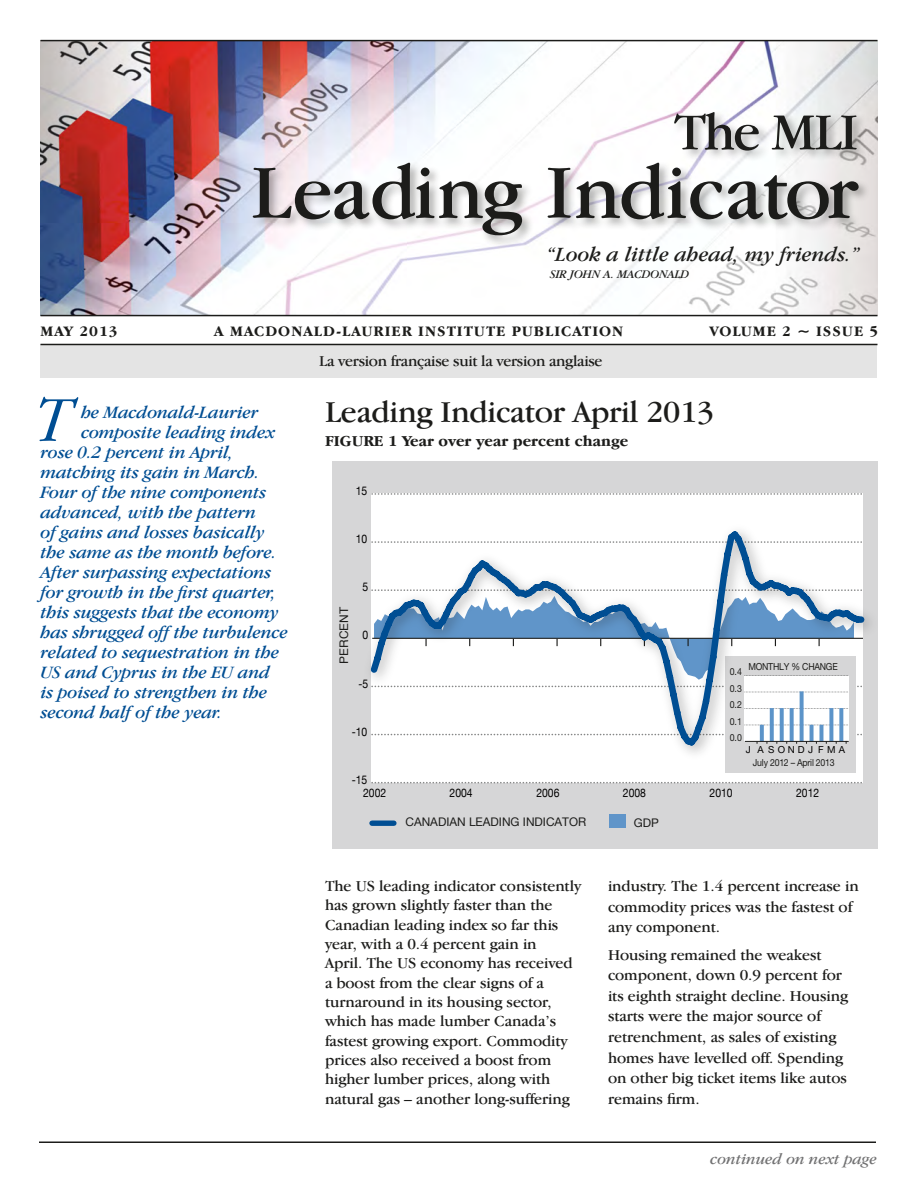
<style>
.page{position:relative;width:918px;height:1188px;background:#fff}
.page>*{position:absolute;margin:0;border:0;box-sizing:border-box;transform-origin:0 0}
.t1{font:79.5px "Garamond IT Cby BT";letter-spacing:-.01em;color:#1c1c1a}
.t2{font:italic 300 66px "Garamond IT Cby BT";color:#004e93}
.t3{font:54px "Garamond IT Cby BT";letter-spacing:-.04em;color:#1c1c1a}
.t4{font:31.5px "Garamond IT Cby BT";letter-spacing:-.01em;color:#1c1c1a}
.t5{font:italic 21px "Garamond IT Cby BT";color:#1c1c1a}
.t6{font:italic 18px "Garamond IT Cby BT";letter-spacing:-.01em;color:#004e93}
.t7{font:15.75px/19.4px "Garamond IT Cby BT";letter-spacing:-.005em;color:#1c1c1a}
.t8{font:700 15.75px "Garamond IT Cby BT";color:#1c1c1a}
.t9{font:italic 15.75px "Garamond IT Cby BT";color:#727273}
.t10{font:700 15px "Garamond IT Cby BT";letter-spacing:.07em;color:#1c1c1a}
.t11{font:italic 12.15px "Garamond IT Cby BT";color:#1c1c1a}
.t12{font:11.85px "Helvetica Neue";color:#010000;scale:.87 1}
.t13{font:11.85px "Helvetica Neue";color:#1c1c1a}
.t14{font:11.85px "Helvetica";color:#1c1c1a}
.t15{font:9.75px "Helvetica Neue";letter-spacing:-.025em;color:#1c1c1a;scale:.9 1}
.t16{font:9.75px "Helvetica Neue";color:#010000}
</style>
<div class="page">
<img style="left:40px;top:41px;width:838px;height:274px">
<hr style="left:40px;top:315px;width:838px;height:1px;background:#1c1c1a">
<hr style="left:40px;top:40px;width:838px;height:1px;background:#1c1c1a">
<hr style="left:39px;top:1142px;width:837px;height:1px;background:#1c1c1a">
<div style="left:251px;top:110px;width:620px;height:138px;background:#1c1c1a;opacity:.35"></div>
<div style="left:332px;top:462px;width:546px;height:387px;background:#d6d6d7"></div>
<div style="left:371px;top:493px;width:492px;height:290px;background:#fff"></div>
<svg style="left:372px;top:782px;width:490px;height:1px"></svg>
<svg style="left:372px;top:493px;width:490px;height:2px"></svg>
<div style="left:372px;top:821px;width:22px;height:5px;background:#004e93"></div>
<div style="left:610px;top:814px;width:16px;height:14px;background:#6095c9"></div>
<div style="left:725px;top:656px;width:131px;height:116px;background:#d6d6d7"></div>
<svg style="left:370px;top:531px;width:498px;height:220px"></svg>
<svg style="left:760px;top:725px;width:4px;height:16px"></svg>
<svg style="left:770px;top:708px;width:4px;height:33px"></svg>
<svg style="left:780px;top:708px;width:4px;height:33px"></svg>
<svg style="left:790px;top:708px;width:4px;height:33px"></svg>
<svg style="left:800px;top:691px;width:4px;height:50px"></svg>
<svg style="left:810px;top:725px;width:4px;height:16px"></svg>
<svg style="left:819px;top:725px;width:4px;height:16px"></svg>
<svg style="left:829px;top:708px;width:4px;height:33px"></svg>
<svg style="left:839px;top:708px;width:4px;height:33px"></svg>
<hr style="left:745px;top:741px;width:104px;height:1px;background:#1c1c1a">
<div style="left:40px;top:344px;width:838px;height:34px;background:#e4e4e4"></div>
<hr style="left:40px;top:344px;width:838px;height:1px;background:#1c1c1a">
<p class="t3" style="left:674px;top:100px;width:186px">The MLI</p>
<p class="t1" style="left:251px;top:145px;width:609px">Leading Indicator</p>
<p class="t5" style="left:547px;top:242px;width:315px">“Look a little ahead, my friends.”</p>
<p class="t11" style="left:550px;top:267px;width:141px">SIR JOHN A. MACDONALD</p>
<p class="t10" style="left:40px;top:323px;width:79px">MAY 2013</p>
<p class="t10" style="left:214px;top:323px;width:411px">A MACDONALD-LAURIER INSTITUTE PUBLICATION</p>
<p class="t10" style="left:709px;top:323px;width:170px">VOLUME 2 ~ ISSUE 5</p>
<p class="t2" style="left:37px;top:381px;width:38px">T</p>
<p class="t6" style="left:81px;top:402px;width:179px">he Macdonald-Laurier</p>
<p class="t6" style="left:81px;top:422px;width:196px">composite leading index</p>
<p class="t6" style="left:40px;top:442px;width:194px">rose 0.2 percent in April,</p>
<p class="t6" style="left:40px;top:462px;width:221px">matching its gain in March.</p>
<p class="t6" style="left:40px;top:482px;width:227px">Four of the nine components</p>
<p class="t6" style="left:40px;top:502px;width:217px">advanced, with the pattern</p>
<p class="t6" style="left:40px;top:522px;width:226px">of gains and losses basically</p>
<p class="t6" style="left:40px;top:542px;width:238px">the same as the month before.</p>
<p class="t6" style="left:40px;top:562px;width:232px">After surpassing expectations</p>
<p class="t6" style="left:40px;top:582px;width:237px">for growth in the first quarter,</p>
<p class="t6" style="left:40px;top:602px;width:240px">this suggests that the economy</p>
<p class="t6" style="left:40px;top:622px;width:249px">has shrugged off the turbulence</p>
<p class="t6" style="left:40px;top:642px;width:240px">related to sequestration in the</p>
<p class="t6" style="left:40px;top:662px;width:231px">US and Cyprus in the EU and</p>
<p class="t6" style="left:40px;top:682px;width:228px">is poised to strengthen in the</p>
<p class="t6" style="left:40px;top:702px;width:184px">second half of the year.</p>
<p class="t7" style="left:319px;top:351px;width:285px">La version française suit la version anglaise</p>
<p class="t4" style="left:325px;top:393px;width:391px">Leading Indicator April 2013</p>
<p class="t8" style="left:325px;top:432px;width:305px">FIGURE 1 Year over year percent change</p>
<p class="t12" style="left:356px;top:484px;width:15px">15</p>
<p class="t12" style="left:356px;top:532px;width:15px">10</p>
<p class="t14" style="left:335px;top:664px;width:58px;rotate:-90deg">PERCENT</p>
<p class="t12" style="left:362px;top:580px;width:8px">5</p>
<p class="t12" style="left:362px;top:628px;width:8px">0</p>
<p class="t12" style="left:358px;top:676px;width:13px">-5</p>
<p class="t12" style="left:352px;top:724px;width:19px">-10</p>
<p class="t12" style="left:352px;top:773px;width:19px">-15</p>
<p class="t15" style="left:748px;top:661px;width:101px">MONTHLY % CHANGE</p>
<p class="t15" style="left:730px;top:666px;width:15px">0.4</p>
<p class="t15" style="left:730px;top:682px;width:15px">0.3</p>
<p class="t15" style="left:730px;top:699px;width:15px">0.2</p>
<p class="t15" style="left:730px;top:716px;width:15px">0.1</p>
<p class="t15" style="left:730px;top:732px;width:15px">0.0</p>
<p class="t16" style="left:746px;top:744px;width:101px">J A S O N D J FMA</p>
<p class="t15" style="left:753px;top:757px;width:92px">July 2012 – April 2013</p>
<p class="t12" style="left:363px;top:786px;width:28px">2002</p>
<p class="t12" style="left:450px;top:786px;width:28px">2004</p>
<p class="t12" style="left:536px;top:786px;width:28px">2006</p>
<p class="t12" style="left:623px;top:786px;width:28px">2008</p>
<p class="t12" style="left:710px;top:786px;width:28px">2010</p>
<p class="t12" style="left:796px;top:786px;width:28px">2012</p>
<p class="t13" style="left:405px;top:815px;width:182px">CANADIAN LEADING INDICATOR</p>
<p class="t13" style="left:634px;top:816px;width:27px">GDP</p>
<p class="t7" style="left:325px;top:876px;width:258px">The US leading indicator consistently has grown slightly faster than the Canadian leading index so far this year, with a 0.4 percent gain in<br>April. The US economy has received a boost from the clear signs of a turnaround in its housing sector, which has made lumber Canada’s fastest growing export. Commodity prices also received a boost from higher lumber prices, along with natural gas – another long-suffering</p>
<p class="t7" style="left:608px;top:875px;width:252px;line-height:20.5px">industry. The 1.4 percent increase in commodity prices was the fastest of any component.</p>
<p class="t7" style="left:608px;top:944px;width:242px;line-height:20.5px">Housing remained the weakest component, down 0.9 percent for its eighth straight decline. Housing starts were the major source of retrenchment, as sales of existing homes have levelled off. Spending on other big ticket items like autos remains firm.</p>
<p class="t9" style="left:710px;top:1150px;width:168px">continued on next page</p>
</div>
